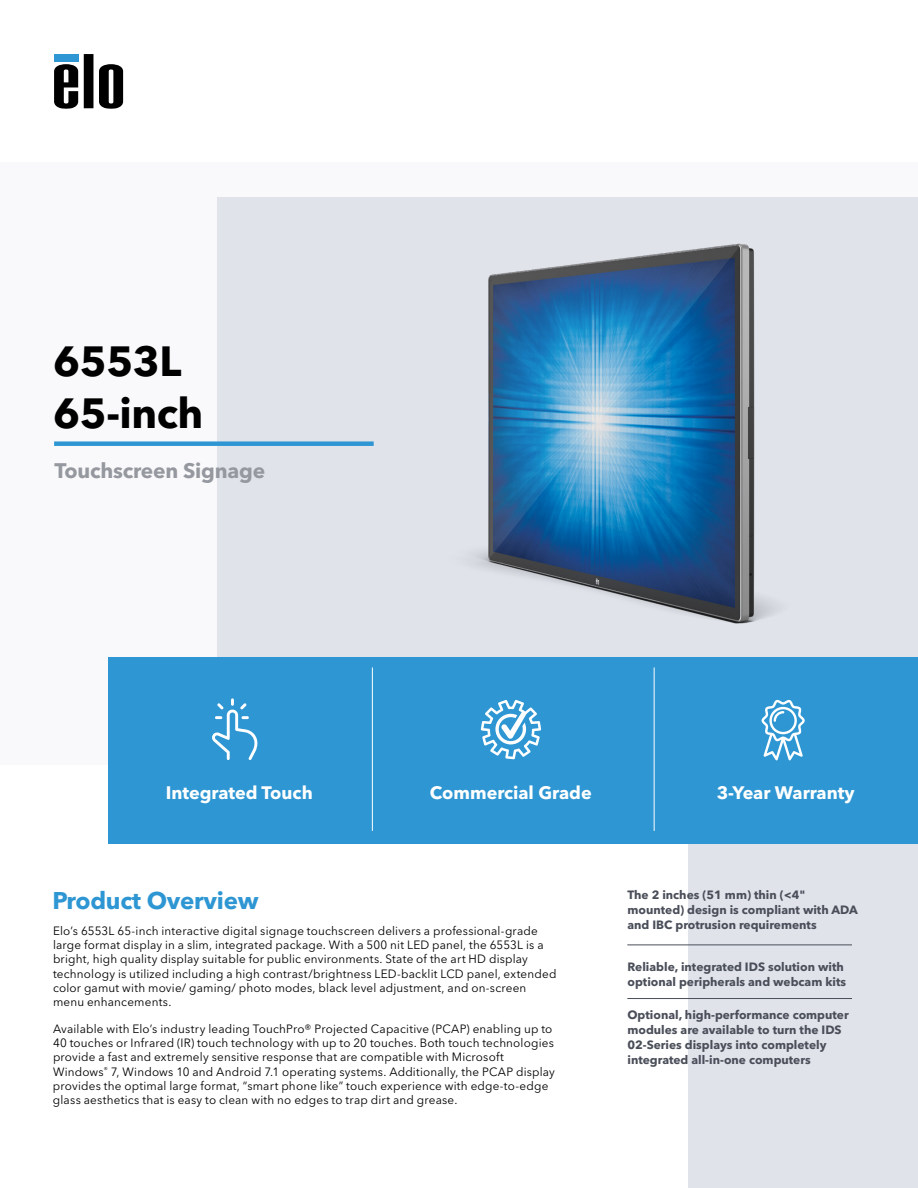
<style>
.page{position:relative;width:918px;height:1188px;background:#fff}
.page>*{position:absolute;margin:0;border:0;box-sizing:border-box;transform-origin:0 0}
.t1{font:700 41.85px/52.3px "Avenir Next LT Pro";letter-spacing:-.01em;color:#000}
.t2{font:700 24px "Avenir Next LT Pro";letter-spacing:-.01em;color:#2d96d3}
.t3{font:700 20.85px "Avenir Next LT Pro";letter-spacing:-.01em;color:#95989f}
.t4{font:700 18px "Avenir Next LT Pro";color:#fff}
.t5{font:12px/14.4px "Avenir Next LT Pro";letter-spacing:.015em;color:#000}
.t6{font:700 12px/15px "Avenir Next LT Pro";color:#4a4e59}
</style>
<div class="page">
<div style="left:0;top:162px;width:918px;height:603px;background:#f9f9fb"></div>
<div style="left:217px;top:197px;width:701px;height:469px;background:#e0e3ea"></div>
<img style="left:473px;top:243px;width:305px;height:381px">
<svg style="left:84px;top:54px;width:9px;height:54px"></svg>
<svg style="left:54px;top:64px;width:24px;height:45px"></svg>
<svg style="left:99px;top:64px;width:24px;height:45px"></svg>
<div style="left:54px;top:54px;width:24px;height:7px;background:#2d96d3"></div>
<div style="left:688px;top:842px;width:230px;height:346px;background:#e0e3ea"></div>
<div style="left:108px;top:657px;width:810px;height:186px;background:#2d96d3"></div>
<div style="left:54px;top:441px;width:320px;height:5px;background:#2d96d3"></div>
<hr style="left:372px;top:667px;width:1px;height:164px;background:#fff">
<hr style="left:654px;top:667px;width:1px;height:164px;background:#fff">
<hr style="left:627px;top:945px;width:225px;height:1px;background:#4a4e59">
<hr style="left:627px;top:998px;width:225px;height:1px;background:#4a4e59">
<svg style="left:212px;top:698px;width:45px;height:62px"></svg>
<svg style="left:481px;top:700px;width:60px;height:59px"></svg>
<svg style="left:762px;top:700px;width:43px;height:60px"></svg>
<h1 class="t1" style="left:53px;top:335px;width:152px">6553L<br>65-inch</h1>
<h3 class="t3" style="left:55px;top:458px;width:212px">Touchscreen Signage</h3>
<h3 class="t4" style="left:166px;top:781px;width:149px">Integrated Touch</h3>
<h3 class="t4" style="left:430px;top:781px;width:163px">Commercial Grade</h3>
<h3 class="t4" style="left:717px;top:781px;width:139px">3-Year Warranty</h3>
<h2 class="t2" style="left:52px;top:886px;width:208px">Product Overview</h2>
<p class="t6" style="left:627px;top:888px;width:232px">The 2 inches (51 mm) thin (&lt;4" mounted) design is compliant with ADA and IBC protrusion requirements</p>
<p class="t6" style="left:627px;top:959px;width:220px">Reliable, integrated IDS solution with optional peripherals and webcam kits</p>
<p class="t6" style="left:627px;top:1007px;width:223px">Optional, high-performance computer modules are available to turn the IDS 02-Series displays into completely integrated all-in-one computers</p>
<p class="t5" style="left:53px;top:923px;width:505px">Elo’s 6553L 65-inch interactive digital signage touchscreen delivers a professional-grade large format display in a slim, integrated package. With a 500 nit LED panel, the 6553L is a bright, high quality display suitable for public environments. State of the art HD display technology is utilized including a high contrast/brightness LED-backlit LCD panel, extended color gamut with movie/ gaming/ photo modes, black level adjustment, and on-screen menu enhancements.</p>
<p class="t5" style="left:53px;top:1021px;width:503px">Available with Elo’s industry leading TouchPro® Projected Capacitive (PCAP) enabling up to 40 touches or Infrared (IR) touch technology with up to 20 touches. Both touch technologies provide a fast and extremely sensitive response that are compatible with Microsoft Windows<sup>®</sup> 7, Windows 10 and Android 7.1 operating systems. Additionally, the PCAP display provides the optimal large format, “smart phone like” touch experience with edge-to-edge glass aesthetics that is easy to clean with no edges to trap dirt and grease.</p>
</div>
